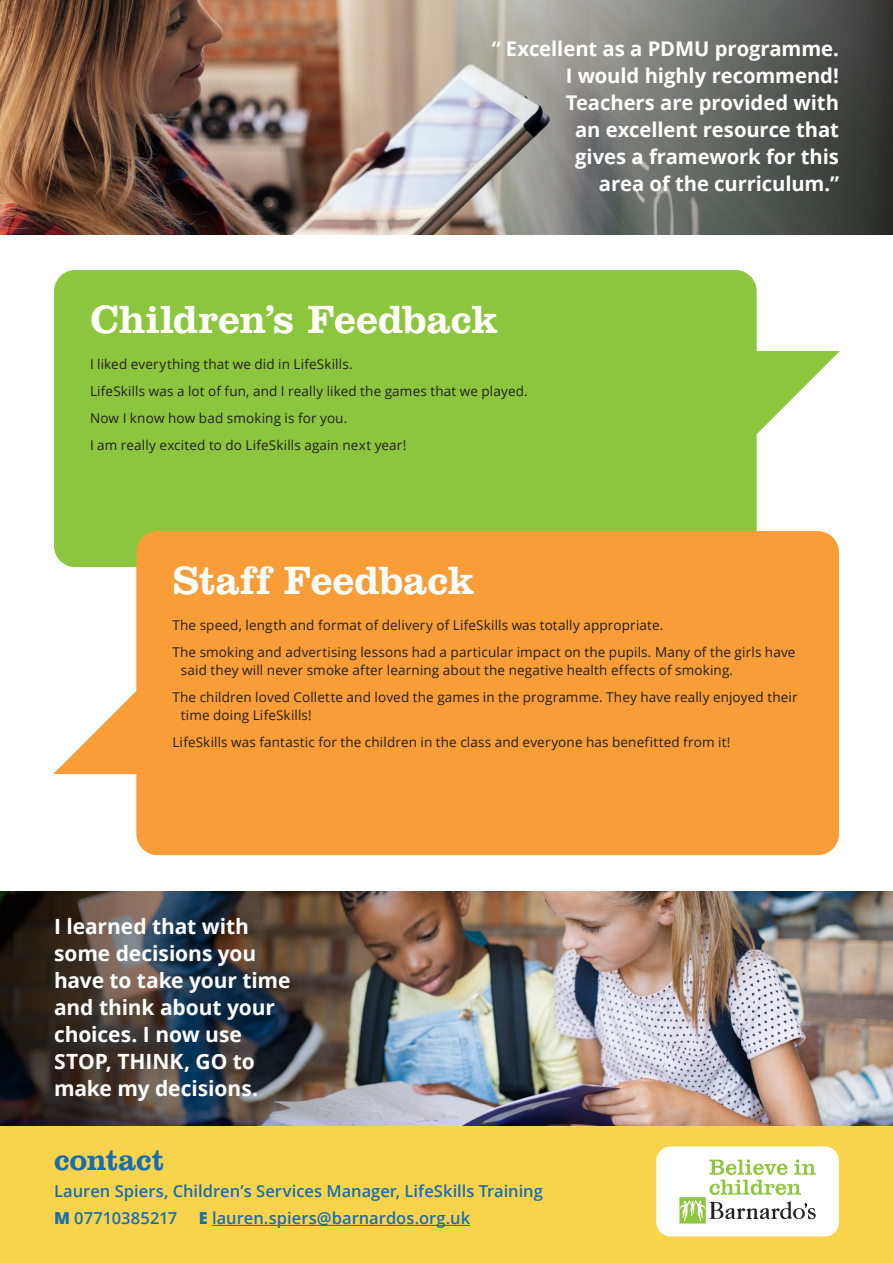
<style>
.page{position:relative;width:893px;height:1263px;background:#fff}
.page>*{position:absolute;margin:0;border:0;box-sizing:border-box;transform-origin:0 0}
.t1{font:700 40.5px "Clarendon BT Pro";letter-spacing:-.005em;color:#fff}
.sub{font:700 30px "Clarendon BT Pro";letter-spacing:-.01em;color:#196dac}
.t2{font:700 21px/27px "Open Sans";letter-spacing:-.005em;color:#fff}
.t3{font:700 20.25px/27px "Open Sans";letter-spacing:-.005em;color:#fff;text-align:right}
.new_body{font:600 16.5px "Open Sans";color:#196dac}
.quotes{font:13.5px/18px "Open Sans";letter-spacing:.01em;color:#231f20}
.s1{font-weight:800}
</style>
<div class="page">
<div style="left:0;top:1125px;width:893px;height:138px;background:#fad34d"></div>
<div style="left:54px;top:270px;width:703px;height:297px;background:#8bc63e;border-radius:21px"></div>
<div style="left:136px;top:531px;width:703px;height:324px;background:#f89d38;border-radius:21px"></div>
<svg style="left:756px;top:351px;width:84px;height:101px"></svg>
<svg style="left:53px;top:673px;width:84px;height:101px"></svg>
<img style="left:519px;top:891px;width:374px;height:234px">
<img style="left:0;top:0;width:461px;height:234px">
<img style="left:0;top:891px;width:519px;height:234px">
<svg style="left:461px;top:0;width:432px;height:234px;background:#727470"></svg>
<hr style="left:212px;top:1225px;width:258px;height:1px;background:#196dac">
<div style="left:656px;top:1146px;width:183px;height:90px;background:#fff;border-radius:14px"></div>
<svg style="left:679px;top:1159px;width:137px;height:64px"></svg>
<p class="t3" style="left:492px;top:35px;width:349px">“ Excellent as a PDMU programme.<br>I would highly recommend!<br>Teachers are provided with<br>an excellent resource that<br>gives a framework for this<br>area of the curriculum.”</p>
<p class="t1" style="left:90px;top:293px;width:409px">Children’s Feedback</p>
<p class="quotes" style="left:90px;top:355px;width:264px">I liked everything that we did in LifeSkills.</p>
<p class="quotes" style="left:90px;top:382px;width:439px">LifeSkills was a lot of fun, and I really liked the games that we played.</p>
<p class="quotes" style="left:90px;top:409px;width:259px">Now I know how bad smoking is for you.</p>
<p class="quotes" style="left:90px;top:436px;width:318px">I am really excited to do LifeSkills again next year!</p>
<p class="t1" style="left:172px;top:554px;width:303px">Staff Feedback</p>
<p class="quotes" style="left:172px;top:616px;width:492px">The speed, length and format of delivery of LifeSkills was totally appropriate.</p>
<p class="quotes" style="left:181px;top:643px;width:616px;text-indent:-9px">The smoking and advertising lessons had a particular impact on the pupils. Many of the girls have said they will never smoke after learning about the negative health effects of smoking.</p>
<p class="quotes" style="left:181px;top:688px;width:618px;text-indent:-9px">The children loved Collette and loved the games in the programme. They have really enjoyed their time doing LifeSkills!</p>
<p class="quotes" style="left:172px;top:733px;width:560px">LifeSkills was fantastic for the children in the class and everyone has benefitted from it!</p>
<p class="t2" style="left:54px;top:912px;width:238px">I learned that with some decisions you have to take your time and think about your choices. I now use<br>STOP, THINK, GO to make my decisions.</p>
<p class="sub" style="left:54px;top:1140px;width:112px">contact</p>
<p class="new_body" style="left:54px;top:1180px;width:490px">Lauren Spiers, Children’s Services Manager, LifeSkills Training</p>
<p class="new_body" style="left:54px;top:1207px;width:125px"><span class="s1">M</span> 07710385217</p>
<p class="new_body" style="left:199px;top:1207px;width:273px"><span class="s1">E</span> lauren.spiers@barnardos.org.uk</p>
</div>
